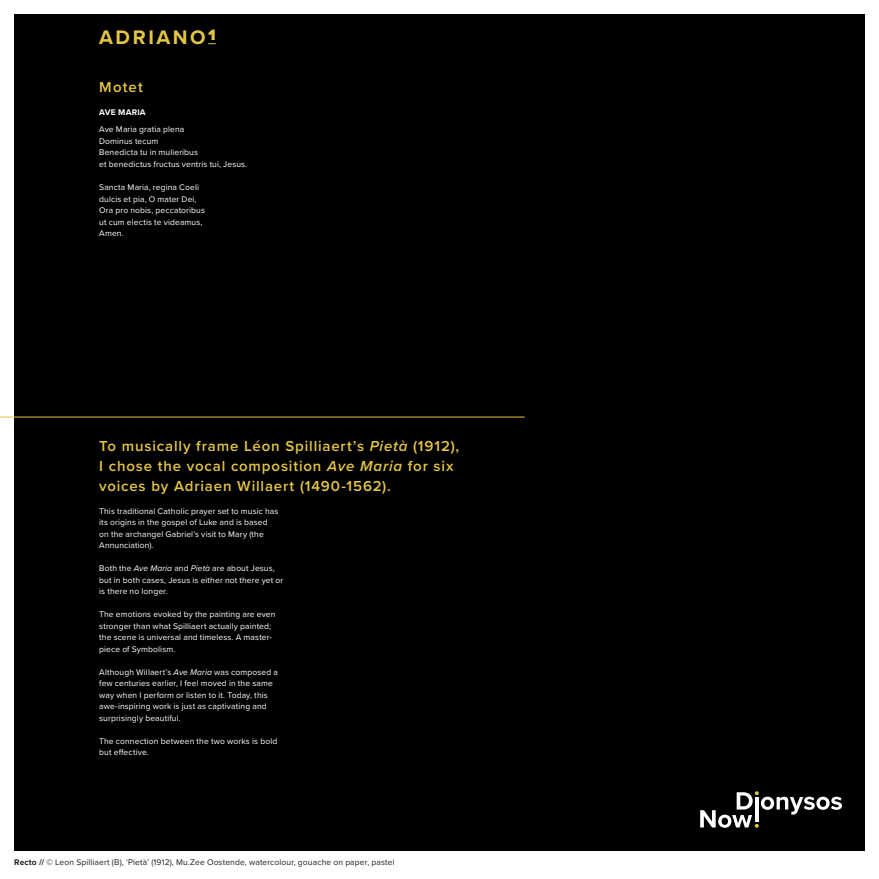
<style>
.page{position:relative;width:879px;height:879px;background:#fff}
.page>*{position:absolute;margin:0;border:0;box-sizing:border-box;transform-origin:0 0}
.t1{font:700 20.3px "Proxima Nova";letter-spacing:.125em;color:#e4c544}
.t2{font:600 15px/19.7px "Proxima Nova";letter-spacing:.055em;color:#e4c544}
.t3{font:8.5px/11.5px "Proxima Nova";letter-spacing:.015em;color:#fff}
.t4{font:8.5px "Proxima Nova";letter-spacing:.015em;color:#231f20}
.t5{font:700 8.5px "Proxima Nova";letter-spacing:.025em;color:#fff}
.s1{font-style:italic}
.s2{font-weight:700}
</style>
<div class="page">
<div style="left:14px;top:14px;width:851px;height:836px;background:#000"></div>
<hr style="left:0;top:416px;width:524px;height:1px;background:#e4c544">
<svg style="left:700px;top:791px;width:142px;height:37px"></svg>
<h1 class="t1" style="left:99px;top:22px;width:118px">ADRIANO<sup>1</sup></h1>
<h2 class="t2" style="left:99px;top:77px;width:45px">Motet</h2>
<p class="t5" style="left:99px;top:106px;width:48px">AVE MARIA</p>
<p class="t3" style="left:99px;top:123px;width:149px">Ave Maria gratia plena<br>Dominus tecum<br>Benedicta tu in mulieribus<br>et benedictus fructus ventris tui, Jesus.</p>
<p class="t3" style="left:99px;top:181px;width:107px">Sancta Maria, regina Coeli dulcis et pia, O mater Dei,<br>Ora pro nobis, peccatoribus ut cum electis te videamus,<br>Amen.</p>
<h2 class="t2" style="left:99px;top:436px;width:361px">To musically frame Léon Spilliaert’s <span class="s1">Pietà</span> (1912),<br>I chose the vocal composition <span class="s1">Ave Maria</span> for six voices by Adriaen Willaert (1490-1562).</h2>
<p class="t3" style="left:99px;top:505px;width:181px">This traditional Catholic prayer set to music has its origins in the gospel of Luke and is based on the archangel Gabriel’s visit to Mary (the Annunciation).</p>
<p class="t3" style="left:99px;top:562px;width:185px">Both the <span class="s1">Ave Maria</span> and <span class="s1">Pietà</span> are about Jesus, but in both cases, Jesus is either not there yet or is there no longer.</p>
<p class="t3" style="left:99px;top:608px;width:178px">The emotions evoked by the painting are even stronger than what Spilliaert actually painted; the scene is universal and timeless. A master&shy;piece of Symbolism.</p>
<p class="t3" style="left:99px;top:666px;width:180px">Although Willaert’s <span class="s1">Ave Maria</span> was composed a few centuries earlier, I feel moved in the same way when I perform or listen to it. Today, this awe-inspiring work is just as captivating and surprisingly beautiful.</p>
<p class="t3" style="left:99px;top:735px;width:180px">The connection between the two works is bold but effective.</p>
<p class="t4" style="left:14px;top:855px;width:382px"><span class="s2">Recto //</span> © Leon Spilliaert (B), ‘Pietà’ (1912), Mu.Zee Oostende, watercolour, gouache on paper, pastel</p>
</div>
